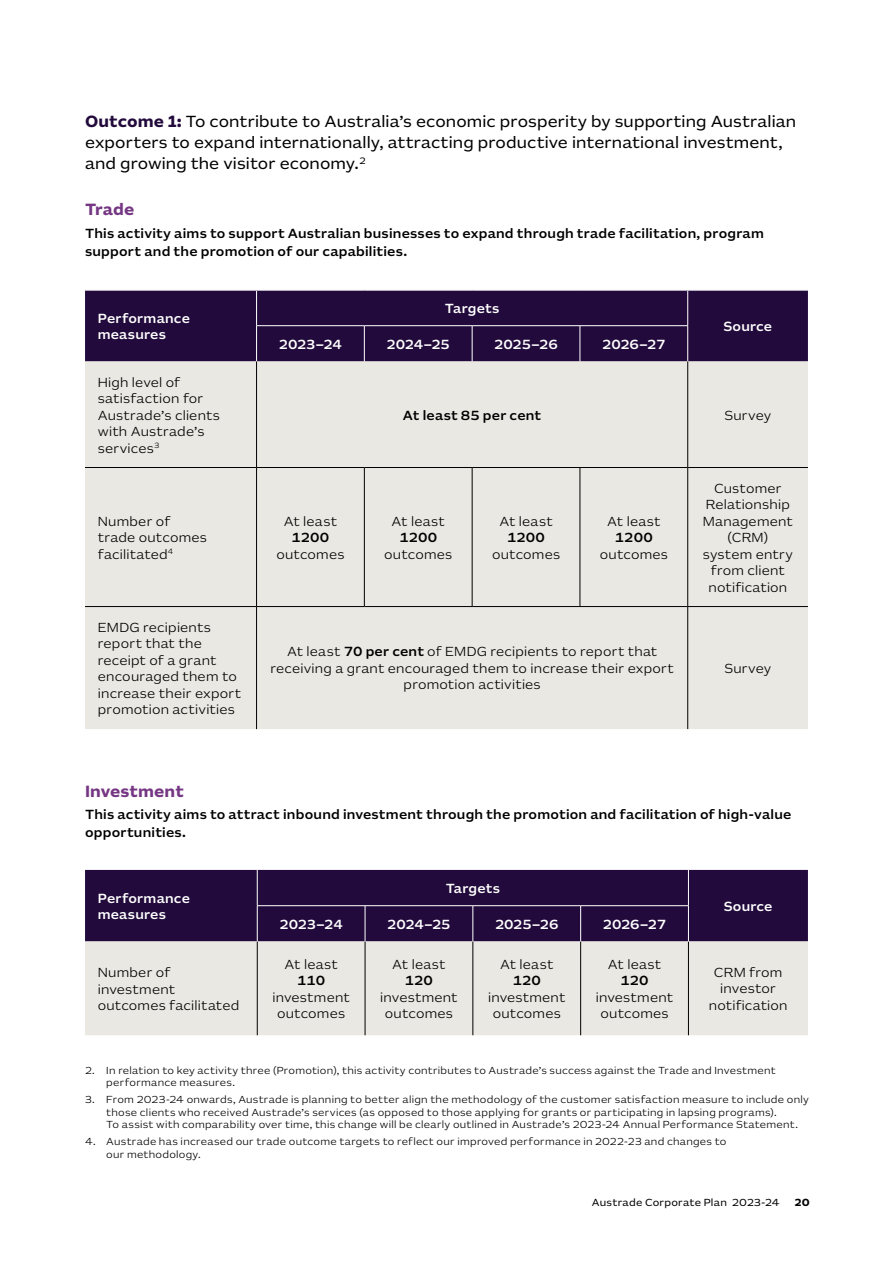
<style>
.page{position:relative;width:893px;height:1263px;background:#fff}
.page>*{position:absolute;margin:0;border:0;box-sizing:border-box;transform-origin:0 0}
._3_Subheading_3{font:16.5px/21px "AU Sans BETA Text";letter-spacing:.005em;color:#000}
._3_Subheading_1{font:700 16.5px "AU Sans BETA Text";letter-spacing:.005em;color:#753783}
.Table_text_-_light{font:300 13.5px/16.5px "AU Sans BETA Text";letter-spacing:.015em;color:#000;text-align:center}
._4_Body_copy{font:500 13.5px/18px "AU Sans BETA Text";letter-spacing:.015em;color:#000}
.Table_header_row_L{font:500 13.5px/16.5px "AU Sans BETA Text";letter-spacing:.005em;color:#fff}
.Table_text_-_light-2{font:500 13.5px "AU Sans BETA Text";letter-spacing:.015em;color:#000}
._8_Footnotes{font:300 10.5px/12.6px "AU Sans BETA Text";letter-spacing:.025em;color:#000}
.t1{font:10.5px "AU Sans BETA Text";letter-spacing:.025em;color:#000}
.t2{font:700 10.5px "AU Sans BETA Text";color:#000}
.s1{font-weight:700;color:#220b3c}
.s2{font-weight:500}
</style>
<div class="page">
<div style="left:85px;top:291px;width:723px;height:70px;background:#220b3c"></div>
<div style="left:85px;top:361px;width:723px;height:368px;background:#eae8e2"></div>
<hr style="left:85px;top:467px;width:172px;height:1px;background:#000">
<hr style="left:257px;top:467px;width:107px;height:1px;background:#000">
<hr style="left:364px;top:467px;width:108px;height:1px;background:#000">
<hr style="left:472px;top:467px;width:108px;height:1px;background:#000">
<hr style="left:580px;top:467px;width:108px;height:1px;background:#000">
<hr style="left:688px;top:467px;width:120px;height:1px;background:#000">
<hr style="left:85px;top:606px;width:172px;height:1px;background:#000">
<hr style="left:257px;top:606px;width:107px;height:1px;background:#000">
<hr style="left:364px;top:606px;width:108px;height:1px;background:#000">
<hr style="left:472px;top:606px;width:108px;height:1px;background:#000">
<hr style="left:580px;top:606px;width:108px;height:1px;background:#000">
<hr style="left:688px;top:606px;width:120px;height:1px;background:#000">
<hr style="left:580px;top:468px;width:1px;height:138px;background:#000">
<hr style="left:472px;top:468px;width:1px;height:138px;background:#000">
<hr style="left:364px;top:468px;width:1px;height:138px;background:#000">
<hr style="left:687px;top:291px;width:1px;height:34px;background:#fff">
<hr style="left:687px;top:326px;width:1px;height:35px;background:#fff">
<hr style="left:687px;top:361px;width:1px;height:106px;background:#000">
<hr style="left:687px;top:468px;width:1px;height:138px;background:#000">
<hr style="left:687px;top:607px;width:1px;height:122px;background:#000">
<hr style="left:256px;top:326px;width:1px;height:35px;background:#fff">
<hr style="left:256px;top:361px;width:1px;height:106px;background:#000">
<hr style="left:256px;top:468px;width:1px;height:138px;background:#000">
<hr style="left:256px;top:607px;width:1px;height:122px;background:#000">
<hr style="left:256px;top:325px;width:108px;height:1px;background:#fff">
<hr style="left:364px;top:325px;width:108px;height:1px;background:#fff">
<hr style="left:472px;top:325px;width:108px;height:1px;background:#fff">
<hr style="left:580px;top:325px;width:108px;height:1px;background:#fff">
<hr style="left:256px;top:291px;width:1px;height:34px;background:#fff">
<hr style="left:580px;top:326px;width:1px;height:35px;background:#fff">
<hr style="left:472px;top:326px;width:1px;height:35px;background:#fff">
<hr style="left:364px;top:326px;width:1px;height:35px;background:#fff">
<div style="left:85px;top:870px;width:723px;height:71px;background:#220b3c"></div>
<div style="left:85px;top:941px;width:723px;height:94px;background:#eae8e2"></div>
<hr style="left:688px;top:870px;width:1px;height:35px;background:#fff">
<hr style="left:688px;top:941px;width:1px;height:94px;background:#000">
<hr style="left:580px;top:941px;width:1px;height:94px;background:#000">
<hr style="left:473px;top:941px;width:1px;height:94px;background:#000">
<hr style="left:365px;top:941px;width:1px;height:94px;background:#000">
<hr style="left:257px;top:941px;width:1px;height:94px;background:#000">
<hr style="left:688px;top:906px;width:1px;height:35px;background:#fff">
<hr style="left:257px;top:906px;width:1px;height:35px;background:#fff">
<hr style="left:257px;top:870px;width:1px;height:35px;background:#fff">
<hr style="left:257px;top:905px;width:108px;height:1px;background:#fff">
<hr style="left:365px;top:905px;width:108px;height:1px;background:#fff">
<hr style="left:473px;top:905px;width:108px;height:1px;background:#fff">
<hr style="left:581px;top:905px;width:108px;height:1px;background:#fff">
<hr style="left:580px;top:906px;width:1px;height:35px;background:#fff">
<hr style="left:473px;top:906px;width:1px;height:35px;background:#fff">
<hr style="left:365px;top:906px;width:1px;height:35px;background:#fff">
<p class="_3_Subheading_3" style="left:85px;top:112px;width:713px"><span class="s1">Outcome 1:</span> To contribute to Australia’s economic prosperity by supporting Australian exporters to expand internationally, attracting productive international investment, and growing the visitor economy.<sup>2</sup></p>
<p class="_3_Subheading_1" style="left:85px;top:202px;width:51px">Trade</p>
<p class="_4_Body_copy" style="left:85px;top:224px;width:680px">This activity aims to support Australian businesses to expand through trade facilitation, program support and the promotion of our capabilities.</p>
<p class="Table_header_row_L" style="left:98px;top:310px;width:94px">Performance measures</p>
<p class="Table_text_-_light" style="left:98px;top:374px;width:124px;text-align:left">High level of satisfaction for<br>Austrade’s clients with Austrade’s services<sup>3</sup></p>
<p class="Table_header_row_L" style="left:445px;top:301px;width:56px">Targets</p>
<p class="Table_header_row_L" style="left:279px;top:336px;width:65px">2023–24</p>
<p class="Table_header_row_L" style="left:386px;top:336px;width:65px">2024–25</p>
<p class="Table_header_row_L" style="left:494px;top:336px;width:65px">2025–26</p>
<p class="Table_header_row_L" style="left:602px;top:336px;width:65px">2026–27</p>
<p class="Table_header_row_L" style="left:723px;top:318px;width:50px">Source</p>
<p class="Table_text_-_light-2" style="left:403px;top:408px;width:140px">At least 85 per cent</p>
<p class="Table_text_-_light" style="left:724px;top:407px;width:48px">Survey</p>
<p class="Table_text_-_light" style="left:98px;top:513px;width:111px;text-align:left">Number of trade outcomes facilitated<sup>4</sup></p>
<p class="Table_text_-_light" style="left:276px;top:513px;width:70px">At least<br><span class="s2">1200 </span>outcomes</p>
<p class="Table_text_-_light" style="left:384px;top:513px;width:70px">At least<br><span class="s2">1200 </span>outcomes</p>
<p class="Table_text_-_light" style="left:492px;top:513px;width:70px">At least<br><span class="s2">1200 </span>outcomes</p>
<p class="Table_text_-_light" style="left:600px;top:513px;width:70px">At least<br><span class="s2">1200 </span>outcomes</p>
<p class="Table_text_-_light" style="left:98px;top:619px;width:145px;text-align:left">EMDG recipients report that the receipt of a grant encouraged them to increase their export promotion activities</p>
<p class="Table_text_-_light" style="left:271px;top:644px;width:405px">At least <span class="s2">70 per cent</span> of EMDG recipients to report that receiving a grant encouraged them to increase their export promotion activities</p>
<p class="Table_text_-_light" style="left:703px;top:480px;width:92px">Customer<br>Relationship<br>Management (CRM) system entry from client notification</p>
<p class="Table_text_-_light" style="left:724px;top:660px;width:48px">Survey</p>
<p class="_3_Subheading_1" style="left:85px;top:783px;width:100px">Investment</p>
<p class="_4_Body_copy" style="left:85px;top:806px;width:708px">This activity aims to attract inbound investment through the promotion and facilitation of high-value opportunities.</p>
<p class="Table_header_row_L" style="left:98px;top:890px;width:94px">Performance measures</p>
<p class="Table_header_row_L" style="left:446px;top:880px;width:56px">Targets</p>
<p class="Table_header_row_L" style="left:279px;top:916px;width:65px">2023–24</p>
<p class="Table_header_row_L" style="left:387px;top:916px;width:65px">2024–25</p>
<p class="Table_header_row_L" style="left:495px;top:916px;width:65px">2025–26</p>
<p class="Table_header_row_L" style="left:603px;top:916px;width:65px">2026–27</p>
<p class="Table_header_row_L" style="left:724px;top:898px;width:50px">Source</p>
<p class="Table_text_-_light" style="left:98px;top:965px;width:143px;text-align:left">Number of investment outcomes facilitated</p>
<p class="Table_text_-_light" style="left:272px;top:956px;width:79px">At least<br><span class="s2">110 </span>investment outcomes</p>
<p class="Table_text_-_light" style="left:380px;top:956px;width:79px">At least<br><span class="s2">120 </span>investment outcomes</p>
<p class="Table_text_-_light" style="left:488px;top:956px;width:79px">At least<br><span class="s2">120 </span>investment outcomes</p>
<p class="Table_text_-_light" style="left:596px;top:956px;width:79px">At least<br><span class="s2">120 </span>investment outcomes</p>
<p class="Table_text_-_light" style="left:709px;top:964px;width:80px">CRM from investor notification</p>
<p class="_8_Footnotes" style="left:106px;top:1064px;width:671px;text-indent:-21px">2. In relation to key activity three (Promotion), this activity contributes to Austrade’s success against the Trade and Investment performance measures.</p>
<p class="_8_Footnotes" style="left:106px;top:1093px;width:704px;text-indent:-21px">3. From 2023-24 onwards, Austrade is planning to better align the methodology of the customer satisfaction measure to include only those clients who received Austrade’s services (as opposed to those applying for grants or participating in lapsing programs).<br>To assist with comparability over time, this change will be clearly outlined in Austrade’s 2023-24 Annual Performance Statement.</p>
<p class="_8_Footnotes" style="left:106px;top:1136px;width:622px;text-indent:-21px">4. Austrade has increased our trade outcome targets to reflect our improved performance in 2022-23 and changes to our methodology.</p>
<p class="t1" style="left:592px;top:1198px;width:189px">Austrade Corporate Plan 2023-24</p>
<p class="t2" style="left:795px;top:1198px;width:16px">20</p>
</div>
